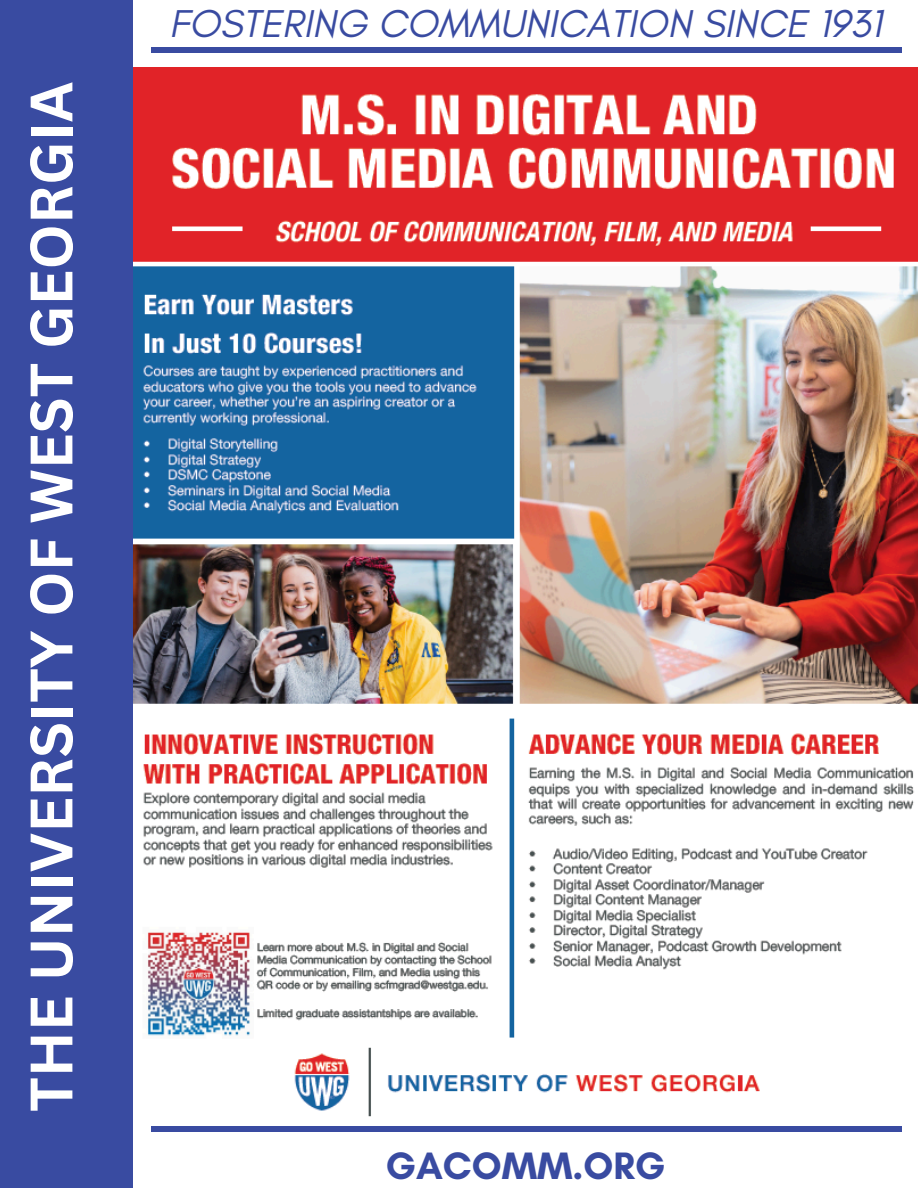
<style>
.page{position:relative;width:918px;height:1188px;background:#fff}
.page>*{position:absolute;margin:0;border:0;box-sizing:border-box;transform-origin:0 0}
.t1{font:700 58.5px "Canva Sans";color:#fff}
.t2{font:italic 39.6px "Glacial Indifference";color:#394ba1}
.t3{font:700 38.85px "Glacial Indifference";color:#394ba1}
</style>
<div class="page">
<div style="left:0;top:0;width:133px;height:1188px;background:#394ba1"></div>
<div style="left:151px;top:48px;width:750px;height:5px;background:#394ba1"></div>
<div style="left:151px;top:1127px;width:750px;height:5px;background:#394ba1"></div>
<img style="left:133px;top:67px;width:785px;height:1050px">
<p class="t1" style="left:10px;top:1112px;width:1032px;rotate:-90deg">THE UNIVERSITY OF WEST GEORGIA</p>
<h1 class="t2" style="left:169px;top:0;width:714px">FOSTERING COMMUNICATION SINCE 1931</h1>
<h2 class="t3" style="left:386px;top:1142px;width:281px">GACOMM.ORG</h2>
</div>
